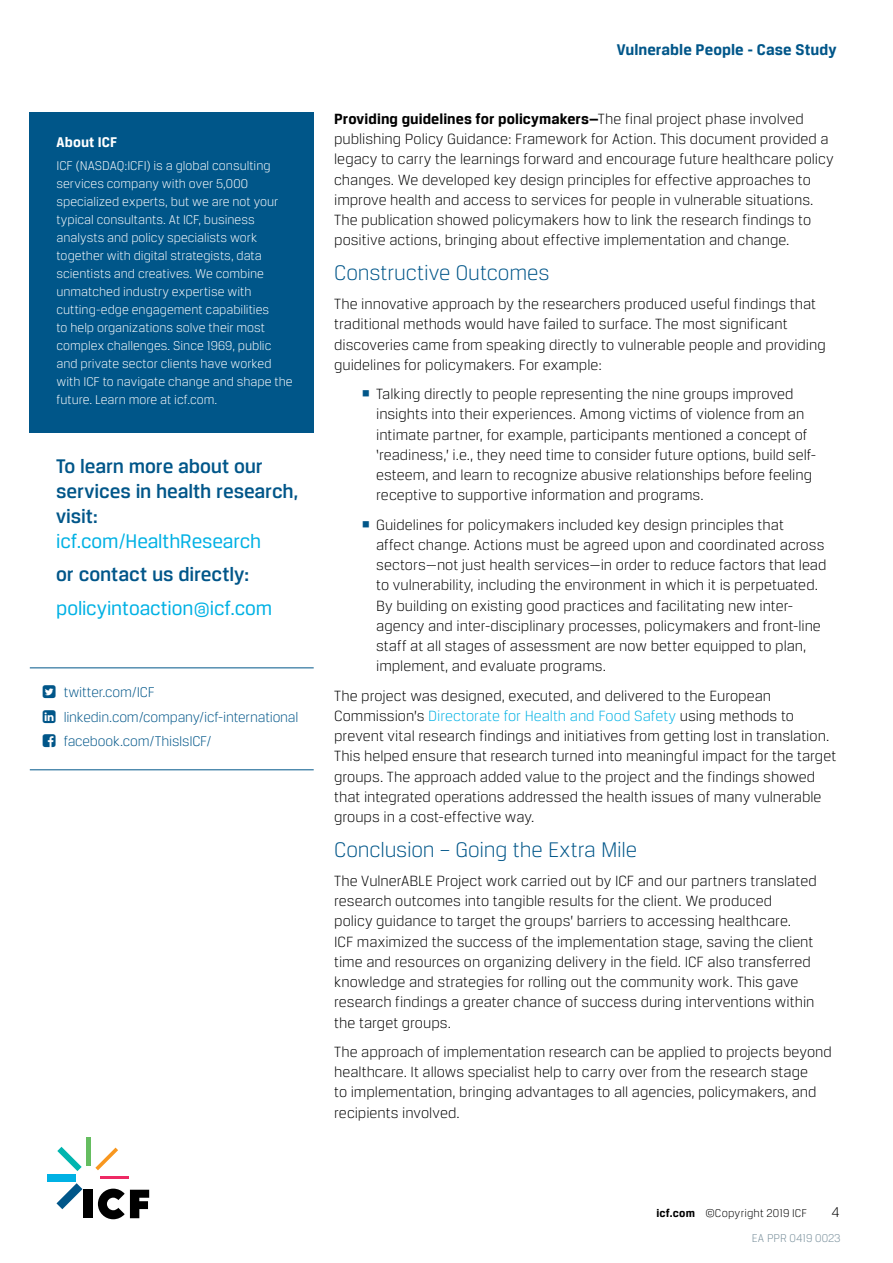
<style>
.page{position:relative;width:893px;height:1263px;background:#fff}
.page>*{position:absolute;margin:0;border:0;box-sizing:border-box;transform-origin:0 0}
.t1{font:300 22.5px "Breuer Text";letter-spacing:-.005em;color:#005689}
.t2{font:500 21px/25.2px "Breuer Text";letter-spacing:-.005em;color:#005689}
.t3{font:21px "Breuer Text";letter-spacing:-.005em;color:#00b1e4}
.t4{font:700 16.5px "Breuer Text";letter-spacing:.005em;color:#005689}
.t5{font:300 15.75px/20.2px "Breuer Text";color:#000}
.t6{font:300 15px/24.8px "Breuer Text";letter-spacing:-.01em;color:#005689}
.t7{font:700 15px "Breuer Text";letter-spacing:.01em;color:#fff}
.t8{font:300 15px "Breuer Text";color:#000}
.t9{font:300 13.5px/18px "Breuer Text";color:#fff}
.t10{font:300 12px "Breuer Text";letter-spacing:.01em;color:#000}
.t11{font:300 12px "Breuer Text";color:#768d99}
.s1{font-weight:700}
.s2{color:#005689}
.s3{color:#00b1e4}
</style>
<div class="page">
<div style="left:29px;top:112px;width:285px;height:321px;background:#005689"></div>
<hr style="left:30px;top:668px;width:284px;height:1px;background:#005689">
<hr style="left:30px;top:769px;width:284px;height:1px;background:#005689">
<svg style="left:56px;top:1183px;width:26px;height:26px"></svg>
<div style="left:48px;top:1174px;width:28px;height:7px;background:#00b1e4"></div>
<svg style="left:57px;top:1147px;width:25px;height:24px"></svg>
<div style="left:86px;top:1137px;width:5px;height:28px;background:#65bd60"></div>
<svg style="left:95px;top:1147px;width:23px;height:23px"></svg>
<hr style="left:100px;top:1176px;width:29px;height:3px;background:#ee2964">
<div style="left:83px;top:1190px;width:10px;height:28px;background:#000"></div>
<svg style="left:98px;top:1188px;width:51px;height:31px"></svg>
<p class="t7" style="left:56px;top:134px;width:62px">About ICF</p>
<p class="t9" style="left:56px;top:156px;width:238px">ICF (NASDAQ:ICFI) is a global consulting services company with over 5,000 specialized experts, but we are not your typical consultants. At ICF, business analysts and policy specialists work together with digital strategists, data scientists and creatives. We combine unmatched industry expertise with cutting-edge engagement capabilities<br>to help organizations solve their most complex challenges. Since 1969, public and private sector clients have worked with ICF to navigate change and shape the future. Learn more at icf.com.</p>
<h2 class="t2" style="left:56px;top:453px;width:244px">To learn more about our services in health research, visit:</h2>
<h2 class="t3" style="left:56px;top:530px;width:207px">icf.com/HealthResearch</h2>
<h2 class="t2" style="left:56px;top:562px;width:194px">or contact us directly:</h2>
<h2 class="t3" style="left:56px;top:596px;width:218px">policyintoaction@icf.com</h2>
<p class="t6" style="left:64px;top:679px;width:236px">twitter.com/ICF linkedin.com/company/icf-international facebook.com/ThisIsICF/</p>
<p class="t4" style="left:617px;top:41px;width:222px">Vulnerable People - Case Study</p>
<p class="t5" style="left:334px;top:108px;width:501px"><span class="s1">Providing guidelines for policymakers—</span>The final project phase involved publishing Policy Guidance: Framework for Action. This document provided a legacy to carry the learnings forward and encourage future healthcare policy changes. We developed key design principles for effective approaches to improve health and access to services for people in vulnerable situations.<br>The publication showed policymakers how to link the research findings to positive actions, bringing about effective implementation and change.</p>
<h1 class="t1" style="left:334px;top:260px;width:217px">Constructive Outcomes</h1>
<p class="t5" style="left:334px;top:294px;width:493px">The innovative approach by the researchers produced useful findings that traditional methods would have failed to surface. The most significant discoveries came from speaking directly to vulnerable people and providing guidelines for policymakers. For example:</p>
<p class="t5" style="left:376px;top:384px;width:442px;text-indent:-15px"><span class="s2">▪</span> Talking directly to people representing the nine groups improved insights into their experiences. Among victims of violence from an intimate partner, for example, participants mentioned a concept of ‘readiness,’ i.e., they need time to consider future options, build self&shy;esteem, and learn to recognize abusive relationships before feeling receptive to supportive information and programs.</p>
<p class="t5" style="left:376px;top:514px;width:452px;text-indent:-15px"><span class="s2">▪</span> Guidelines for policymakers included key design principles that<br>affect change. Actions must be agreed upon and coordinated across sectors—not just health services—in order to reduce factors that lead to vulnerability, including the environment in which it is perpetuated.<br>By building on existing good practices and facilitating new inter&shy;agency and inter-disciplinary processes, policymakers and front-line staff at all stages of assessment are now better equipped to plan, implement, and evaluate programs.</p>
<p class="t5" style="left:334px;top:685px;width:504px">The project was designed, executed, and delivered to the European Commission’s <span class="s3">Directorate for Health and Food Safety</span> using methods to prevent vital research findings and initiatives from getting lost in translation.<br>This helped ensure that research turned into meaningful impact for the target groups. The approach added value to the project and the findings showed that integrated operations addressed the health issues of many vulnerable groups in a cost-effective way.</p>
<h1 class="t1" style="left:334px;top:837px;width:305px">Conclusion – Going the Extra Mile</h1>
<p class="t5" style="left:334px;top:870px;width:484px">The VulnerABLE Project work carried out by ICF and our partners translated research outcomes into tangible results for the client. We produced<br>policy guidance to target the groups’ barriers to accessing healthcare.<br>ICF maximized the success of the implementation stage, saving the client time and resources on organizing delivery in the field. ICF also transferred knowledge and strategies for rolling out the community work. This gave research findings a greater chance of success during interventions within the target groups.</p>
<p class="t5" style="left:334px;top:1041px;width:499px">The approach of implementation research can be applied to projects beyond healthcare. It allows specialist help to carry over from the research stage<br>to implementation, bringing advantages to all agencies, policymakers, and recipients involved.</p>
<p class="t10" style="left:656px;top:1207px;width:152px"><span class="s1">icf.com</span> ©Copyright 2019 ICF</p>
<p class="t8" style="left:831px;top:1204px;width:9px">4</p>
<p class="t11" style="left:752px;top:1232px;width:90px">EA PPR 0419 0023</p>
</div>
